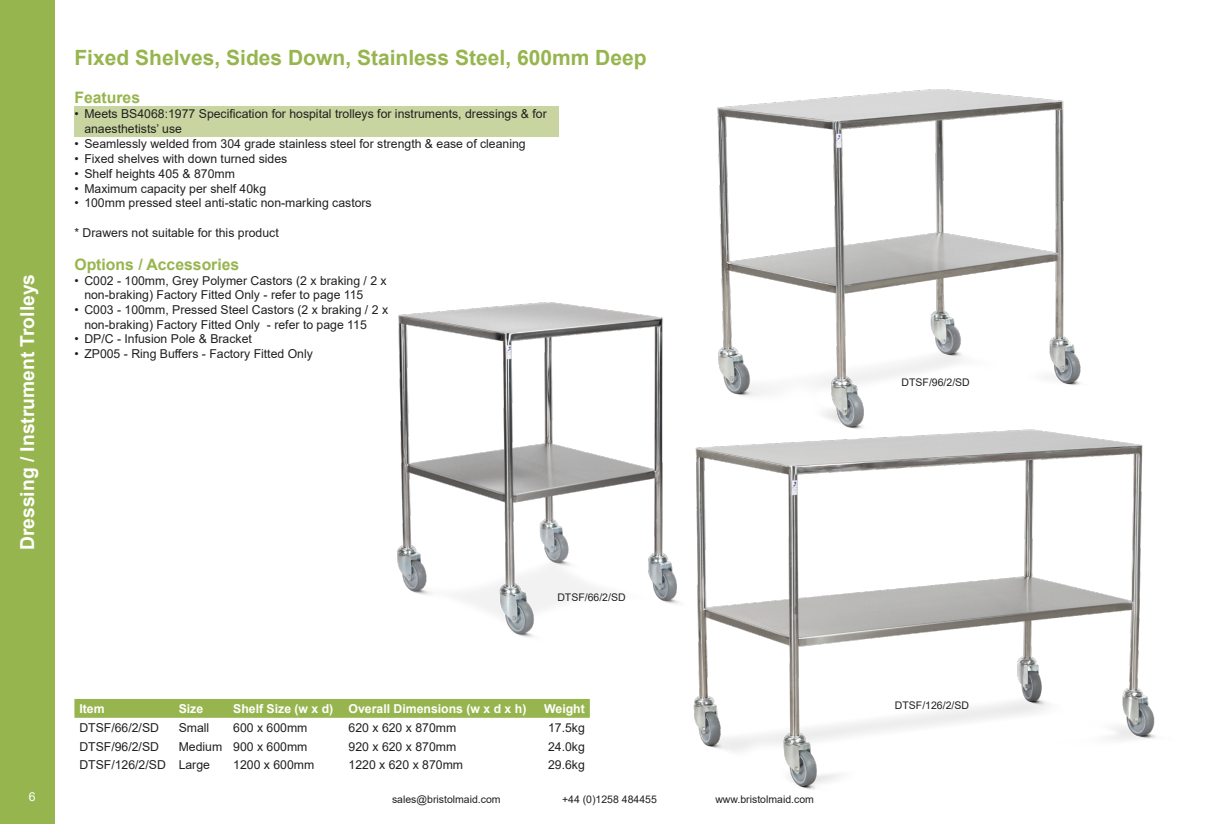
<style>
.page{position:relative;width:1206px;height:824px;background:#fff}
.page>*{position:absolute;margin:0;border:0;box-sizing:border-box;transform-origin:0 0}
.t1{font:700 21px "Arial";color:#97b54e}
.t2{font:700 19.25px "Arial";color:#fff}
.t3{font:700 15.75px "Arial";color:#97b54e}
.t4{font:12.25px/14.7px "Arial";color:#231f20}
.t5{font:700 12.25px "Arial";color:#fff}
.t6{font:12.25px "Arial";color:#fff}
.t7{font:10.5px "Arial";color:#231f20}
</style>
<div class="page">
<div style="left:0;top:0;width:55px;height:823px;background:#97b54e"></div>
<div style="left:74px;top:106px;width:485px;height:30px;background:#c8d5a0"></div>
<img style="left:693px;top:444px;width:463px;height:345px">
<div style="left:74px;top:699px;width:516px;height:18px;background:#97b54e"></div>
<img style="left:705px;top:89px;width:433px;height:374px">
<img style="left:397px;top:302px;width:308px;height:352px">
<h2 class="t2" style="left:14px;top:550px;width:277px;rotate:-90deg">Dressing / Instrument Trolleys</h2>
<p class="t1" style="left:74px;top:43px;width:573px">Fixed Shelves, Sides Down, Stainless Steel, 600mm Deep</p>
<p class="t3" style="left:74px;top:87px;width:67px">Features</p>
<p class="t4" style="left:84px;top:106px;width:464px;text-indent:-10px">• Meets BS4068:1977 Specification for hospital trolleys for instruments, dressings &amp; for anaesthetists’ use</p>
<p class="t4" style="left:74px;top:137px;width:453px">• Seamlessly welded from 304 grade stainless steel for strength &amp; ease of cleaning</p>
<p class="t4" style="left:74px;top:151px;width:214px">• Fixed shelves with down turned sides</p>
<p class="t4" style="left:74px;top:166px;width:162px">• Shelf heights 405 &amp; 870mm</p>
<p class="t4" style="left:74px;top:181px;width:193px">• Maximum capacity per shelf 40kg</p>
<p class="t4" style="left:74px;top:195px;width:299px">• 100mm pressed steel anti-static non-marking castors</p>
<p class="t4" style="left:74px;top:225px;width:206px">* Drawers not suitable for this product</p>
<p class="t3" style="left:74px;top:253px;width:166px">Options / Accessories</p>
<p class="t4" style="left:84px;top:273px;width:304px;text-indent:-10px">• C002 - 100mm, Grey Polymer Castors (2 x braking / 2 x non-braking) Factory Fitted Only - refer to page 115</p>
<p class="t4" style="left:84px;top:302px;width:305px;text-indent:-10px">• C003 - 100mm, Pressed Steel Castors (2 x braking / 2 x non-braking) Factory Fitted Only - refer to page 115</p>
<p class="t4" style="left:74px;top:331px;width:179px">• DP/C - Infusion Pole &amp; Bracket</p>
<p class="t4" style="left:74px;top:346px;width:240px">• ZP005 - Ring Buffers - Factory Fitted Only</p>
<p class="t7" style="left:557px;top:590px;width:70px">DTSF/66/2/SD</p>
<p class="t5" style="left:79px;top:699px;width:27px">Item</p>
<p class="t5" style="left:179px;top:699px;width:26px">Size</p>
<p class="t5" style="left:233px;top:699px;width:102px">Shelf Size (w x d)</p>
<p class="t5" style="left:348px;top:699px;width:179px">Overall Dimensions (w x d x h)</p>
<p class="t5" style="left:544px;top:699px;width:42px">Weight</p>
<p class="t4" style="left:79px;top:719px;width:81px">DTSF/66/2/SD</p>
<p class="t4" style="left:179px;top:719px;width:32px">Small</p>
<p class="t4" style="left:233px;top:719px;width:76px">600 x 600mm</p>
<p class="t4" style="left:348px;top:719px;width:109px">620 x 620 x 870mm</p>
<p class="t4" style="left:548px;top:719px;width:38px">17.5kg</p>
<p class="t4" style="left:79px;top:738px;width:81px">DTSF/96/2/SD</p>
<p class="t4" style="left:179px;top:738px;width:45px">Medium</p>
<p class="t4" style="left:233px;top:738px;width:76px">900 x 600mm</p>
<p class="t4" style="left:348px;top:738px;width:109px">920 x 620 x 870mm</p>
<p class="t4" style="left:548px;top:738px;width:38px">24.0kg</p>
<p class="t4" style="left:79px;top:757px;width:88px">DTSF/126/2/SD</p>
<p class="t4" style="left:179px;top:757px;width:33px">Large</p>
<p class="t4" style="left:233px;top:757px;width:83px">1200 x 600mm</p>
<p class="t4" style="left:348px;top:757px;width:116px">1220 x 620 x 870mm</p>
<p class="t4" style="left:548px;top:757px;width:38px">29.6kg</p>
<p class="t6" style="left:29px;top:788px;width:8px">6</p>
<p class="t7" style="left:392px;top:792px;width:110px">sales@bristolmaid.com</p>
<p class="t7" style="left:562px;top:792px;width:96px">+44 (0)1258 484455</p>
<p class="t7" style="left:715px;top:792px;width:100px">www.bristolmaid.com</p>
<p class="t7" style="left:901px;top:375px;width:70px">DTSF/96/2/SD</p>
<p class="t7" style="left:895px;top:698px;width:76px">DTSF/126/2/SD</p>
</div>
